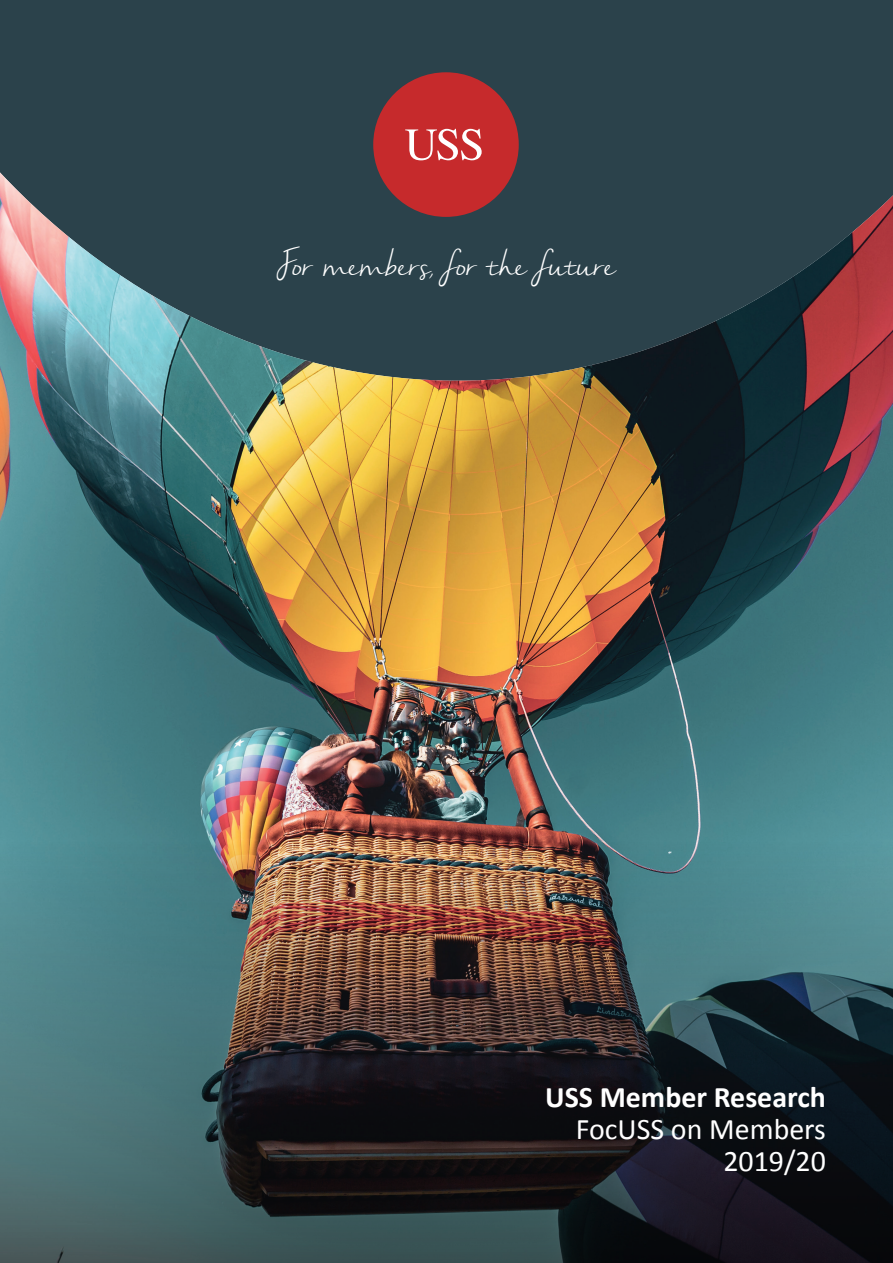
<style>
.page{position:relative;width:893px;height:1263px;background:#fff}
.page>*{position:absolute;margin:0;border:0;box-sizing:border-box;transform-origin:0 0}
.t1{font:32.1px "Nella Sue Demo";color:#fff}
.t2{font:30px/32px "Calibri";color:#fff;text-align:right}
.t3{font:700 30px "Calibri";color:#fff}
.s1{font-family:"Jenna Sue"}
</style>
<div class="page">
<div style="left:0;top:0;width:893px;height:448px;background:#2b424b"></div>
<img style="left:0;top:172px;width:893px;height:668px">
<div style="left:373px;top:72px;width:146px;height:145px;background:#c62a2c;border-radius:50%"></div>
<svg style="left:405px;top:129px;width:77px;height:31px"></svg>
<img style="left:0;top:840px;width:893px;height:423px">
<p class="t1" style="left:277px;top:246px;width:340px">For members<span class="s1">,</span> for the future</p>
<p class="t3" style="left:545px;top:1077px;width:282px">USS Member Research</p>
<p class="t2" style="left:576px;top:1111px;width:252px">FocUSS on Members<br>2019/20</p>
</div>
